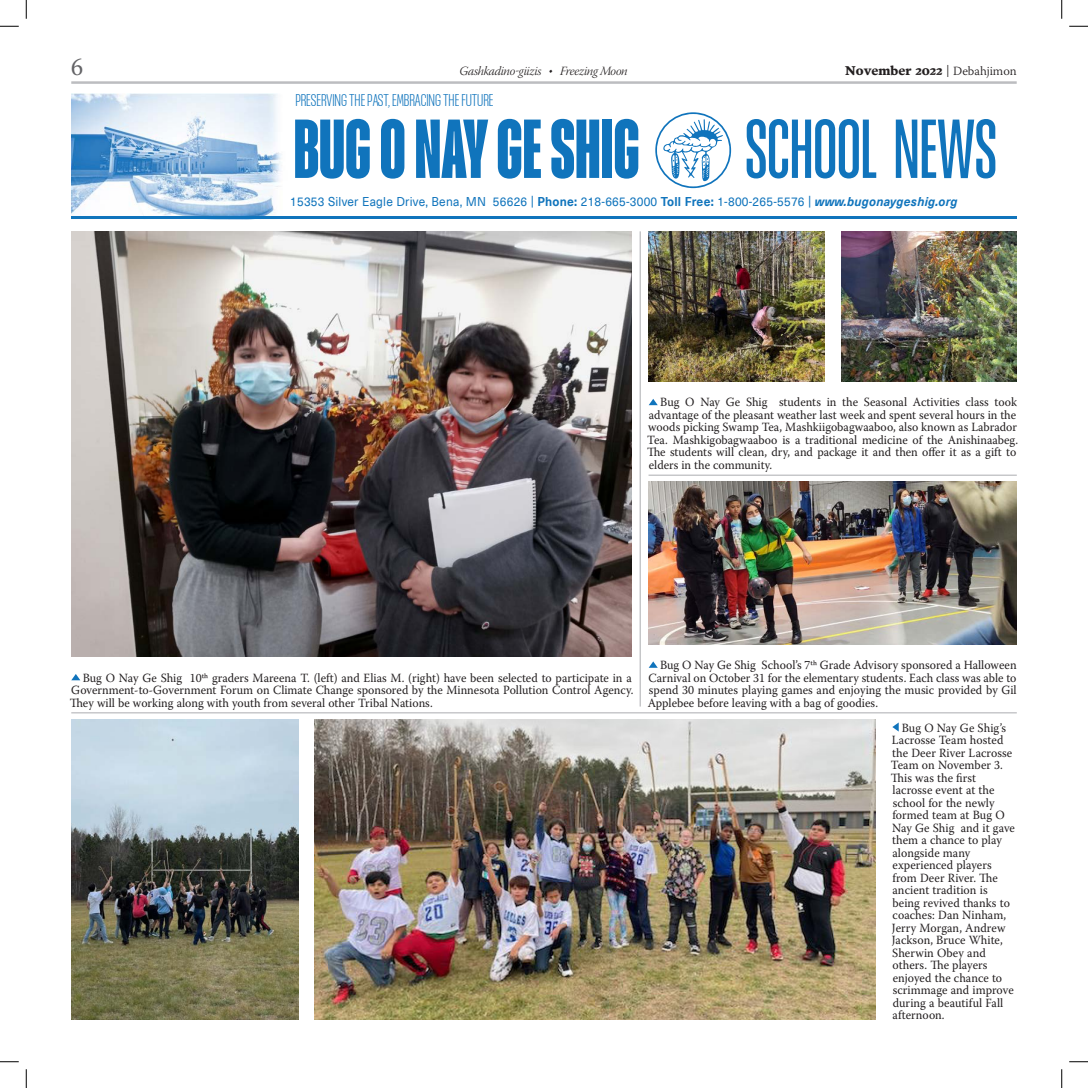
<style>
.page{position:relative;width:1088px;height:1088px;background:#fff}
.page>*{position:absolute;margin:0;border:0;box-sizing:border-box;transform-origin:0 0}
.t1{font:700 condensed 71px "Placard Next";color:#1074bc}
.t2{font:condensed 71px "Placard Next";color:#1074bc}
.t3{font:25px "Warnock Pro";color:#636366;scale:.95 1}
.t4{font:300 14.38px "Placard Next";color:#1074bc}
.Main_Text{font:12.5px/12.5px "Warnock Pro";letter-spacing:.005em;color:#231f20;scale:.95 1}
.Main_Text-2{font:12.5px "Neue Haas Unica Pro";letter-spacing:.02em;color:#1074bc;scale:.95 1}
.t5{font:12.5px "Warnock Pro Light It Subh";letter-spacing:-.025em;color:#231f20}
.t6{font:700 12.5px "Poynter Text";color:#231f20}
.s1{font-family:"Warnock Pro";font-weight:300}
.s2{font-weight:700}
.s3{font-weight:700;font-style:italic}
</style>
<div class="page">
<img style="left:71px;top:94px;width:211px;height:122px">
<svg style="left:655px;top:112px;width:76px;height:76px"></svg>
<hr style="left:71px;top:216px;width:945px;height:3px;background:#1074bc">
<hr style="left:71px;top:81px;width:945px;height:3px;background:#bcbdc0">
<hr style="left:639px;top:231px;width:2px;height:475px;background:#bcbdc0">
<hr style="left:648px;top:474px;width:368px;height:2px;background:#bcbdc0">
<hr style="left:71px;top:712px;width:945px;height:1px;background:#bcbdc0">
<svg style="left:71px;top:674px;width:9px;height:6px"></svg>
<img style="left:71px;top:231px;width:561px;height:425px">
<img style="left:315px;top:719px;width:560px;height:300px">
<img style="left:71px;top:719px;width:227px;height:300px">
<img style="left:648px;top:231px;width:176px;height:150px">
<img style="left:841px;top:231px;width:175px;height:150px">
<img style="left:648px;top:481px;width:368px;height:163px">
<svg style="left:892px;top:723px;width:6px;height:8px"></svg>
<svg style="left:649px;top:661px;width:8px;height:6px"></svg>
<svg style="left:649px;top:399px;width:8px;height:6px"></svg>
<svg style="left:0;top:25px;width:19px;height:2px"></svg>
<svg style="left:1069px;top:25px;width:19px;height:2px"></svg>
<svg style="left:0;top:1061px;width:19px;height:1px"></svg>
<svg style="left:1069px;top:1061px;width:19px;height:1px"></svg>
<svg style="left:25px;top:0;width:2px;height:19px"></svg>
<svg style="left:25px;top:1069px;width:2px;height:19px"></svg>
<svg style="left:1061px;top:0;width:1px;height:19px"></svg>
<svg style="left:1061px;top:1069px;width:1px;height:19px"></svg>
<h2 class="t3" style="left:71px;top:52px;width:14px">6</h2>
<p class="t5" style="left:459px;top:64px;width:170px">Gashkadino-giizis • Freezing Moon</p>
<p class="t6" style="left:845px;top:65px;width:173px">November 2022 <span class="s1">| Debahjimon</span></p>
<p class="t4" style="left:295px;top:92px;width:200px">PRESERVING THE PAST, EMBRACING THE FUTURE</p>
<h1 class="t1" style="left:293px;top:106px;width:347px">BUG O NAY GE SHIG</h1>
<h1 class="t2" style="left:745px;top:107px;width:253px">SCHOOL NEWS</h1>
<p class="Main_Text-2" style="left:290px;top:194px;width:704px">15353 Silver Eagle Drive, Bena, MN 56626 | <span class="s2">Phone:</span> 218-665-3000 <span class="s2">Toll Free:</span> 1-800-265-5576 | <span class="s3">www.bugonaygeshig.org</span></p>
<p class="Main_Text" style="left:647px;top:396px;width:392px;text-indent:13px">Bug O Nay Ge Shig students in the Seasonal Activities class took advantage of the pleasant weather last week and spent several hours in the woods picking Swamp Tea, Mashkiigobagwaaboo, also known as Labrador Tea. Mashkigobagwaaboo is a traditional medicine of the Anishinaabeg.<br>The students will clean, dry, and package it and then offer it as a gift to elders in the community.</p>
<p class="Main_Text" style="left:70px;top:671px;width:595px;text-indent:13px">Bug O Nay Ge Shig 10th graders Mareena T. (left) and Elias M. (right) have been selected to participate in a<br>Government-to-Government Forum on Climate Change sponsored by the Minnesota Pollution Control Agency.<br>They will be working along with youth from several other Tribal Nations.</p>
<p class="Main_Text" style="left:647px;top:658px;width:390px;text-align:justify;text-indent:12px">Bug O Nay Ge Shig School’s 7th Grade Advisory sponsored a Halloween Carnival on October 31 for the elementary students. Each class was able to spend 30 minutes playing games and enjoying the music provided by Gil Applebee before leaving with a bag of goodies.</p>
<p class="Main_Text" style="left:890px;top:721px;width:132px;text-indent:11px">Bug O Nay Ge Shig’s<br>Lacrosse Team hosted the Deer River Lacrosse<br>Team on November 3.<br>This was the first lacrosse event at the school for the newly formed team at Bug O<br>Nay Ge Shig and it gave them a chance to play alongside many experienced players from Deer River. The ancient tradition is being revived thanks to coaches: Dan Ninham,<br>Jerry Morgan, Andrew<br>Jackson, Bruce White,<br>Sherwin Obey and others. The players enjoyed the chance to scrimmage and improve during a beautiful Fall afternoon.</p>
</div>
